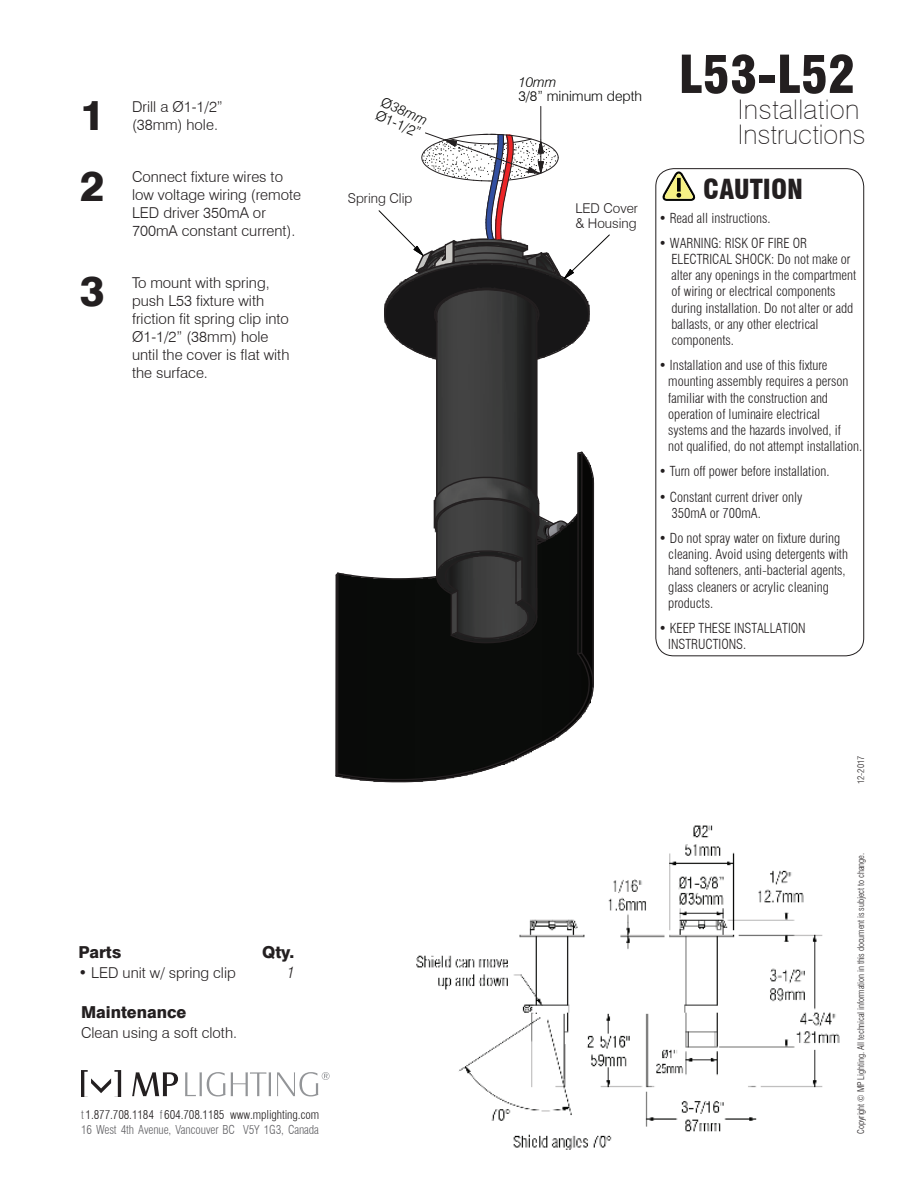
<style>
.page{position:relative;width:918px;height:1188px;background:#fff}
.page>*{position:absolute;margin:0;border:0;box-sizing:border-box;transform-origin:0 0}
.t1{font:900 condensed 51px "Swiss 721 BT";color:#231f20}
.t2{font:800 42px/70.5px "Swiss 721 BT";color:#231f20}
.t3{font:100 27px/25.7px "Swiss 721 BT";letter-spacing:.005em;color:#231f20}
.t4{font:900 condensed 27px "Swiss 721 BT";color:#231f20}
.t5{font:800 16.5px "Swiss 721 BT";color:#231f20}
.t6{font:300 15px/18px "Swiss 721 BT";color:#231f20}
.t7{font:italic 300 condensed 15px "Swiss 721 BT";color:#231f20}
.t8{font:300 14.1px/14.1px "Swiss 721 BT";color:#050504}
.t9{font:italic 300 14.1px "Swiss 721 BT";color:#050504}
.t10{font:300 condensed 13.5px/16.2px "Swiss 721 BT";color:#231f20}
.t11{font:300 13.5px/15px "Swiss 721 BT";color:#231f20}
.t12{font:300 condensed 12px/15px "Swiss 721 BT";letter-spacing:-.01em;color:#231f20}
.t13{font:300 condensed 9px "Swiss 721 BT";letter-spacing:-.01em;color:#231f20}
.s1{font-style:italic}
.s2{color:#636366}
</style>
<div class="page">
<svg style="left:185px;top:1072px;width:86px;height:24px"></svg>
<svg style="left:277px;top:1072px;width:53px;height:24px"></svg>
<svg style="left:132px;top:1072px;width:46px;height:24px"></svg>
<svg style="left:81px;top:1070px;width:40px;height:27px"></svg>
<svg style="left:662px;top:171px;width:33px;height:30px"></svg>
<div style="left:656px;top:168px;width:208px;height:488px;border:1px solid #231f20;border-radius:18px"></div>
<img style="left:416px;top:825px;width:424px;height:325px">
<div style="left:339px;top:644px;width:253px;height:7px;background:#0a0c0a"></div>
<hr style="left:337px;top:573px;width:2px;height:201px;background:#231f20">
<hr style="left:577px;top:453px;width:2px;height:201px;background:#231f20">
<hr style="left:335px;top:575px;width:2px;height:201px;background:#231f20">
<svg style="left:335px;top:651px;width:259px;height:132px;background:#2d2e2d"></svg>
<hr style="left:581px;top:452px;width:2px;height:201px;background:#231f20">
<hr style="left:592px;top:483px;width:2px;height:201px;background:#231f20">
<hr style="left:541px;top:106px;width:1px;height:34px;background:#231f20">
<svg style="left:335px;top:132px;width:275px;height:512px"></svg>
<h2 class="t2" style="left:80px;top:84px;width:26px">1<br>2</h2>
<h2 class="t2" style="left:80px;top:260px;width:26px">3</h2>
<p class="t6" style="left:132px;top:99px;width:92px">Drill a Ø1-1/2” (38mm) hole.</p>
<p class="t6" style="left:132px;top:169px;width:171px">Connect fixture wires to low voltage wiring (remote<br>LED driver 350mA or<br>700mA constant current).</p>
<p class="t6" style="left:132px;top:275px;width:159px">To mount with spring, push L53 fixture with friction fit spring clip into<br>Ø1-1/2” (38mm) hole until the cover is flat with the surface.</p>
<p class="t8" style="left:384px;top:96px;width:51px;rotate:23deg">Ø<span class="s1">38mm<br></span>Ø1-1/2”</p>
<p class="t11" style="left:348px;top:192px;width:66px">Spring Clip</p>
<p class="t5" style="left:78px;top:945px;width:45px">Parts</p>
<p class="t5" style="left:262px;top:945px;width:34px">Qty.</p>
<p class="t7" style="left:287px;top:967px;width:9px">1</p>
<p class="t6" style="left:78px;top:963px;width:159px">• LED unit w/ spring clip</p>
<p class="t5" style="left:81px;top:1006px;width:107px">Maintenance</p>
<p class="t6" style="left:81px;top:1025px;width:158px">Clean using a soft cloth.</p>
<p class="t12" style="left:81px;top:1108px;width:240px"><span class="s2">t</span> 1.877.708.1184 <span class="s2">f</span> 604.708.1185 www.mplighting.com<br><span class="s2">16 West 4th Avenue, Vancouver BC V5Y 1G3, Canada</span></p>
<p class="t9" style="left:518px;top:77px;width:40px">10mm</p>
<p class="t8" style="left:518px;top:90px;width:125px">3/8” minimum depth</p>
<p class="t11" style="left:575px;top:202px;width:64px">LED Cover &amp; Housing</p>
<h1 class="t1" style="left:679px;top:54px;width:178px">L53-L52</h1>
<h3 class="t3" style="left:738px;top:99px;width:129px">Installation<br>Instructions</h3>
<h3 class="t4" style="left:703px;top:178px;width:101px">CAUTION</h3>
<p class="t10" style="left:659px;top:210px;width:113px">• Read all instructions.</p>
<p class="t10" style="left:671px;top:235px;width:186px;text-indent:-13px">• WARNING: RISK OF FIRE OR<br>ELECTRICAL SHOCK: Do not make or alter any openings in the compartment of wiring or electrical components during installation. Do not alter or add ballasts, or any other electrical components.</p>
<p class="t10" style="left:668px;top:357px;width:195px;text-indent:-9px">• Installation and use of this fixture mounting assembly requires a person familiar with the construction and operation of luminaire electrical systems and the hazards involved, if<br>not qualified, do not attempt installation.</p>
<p class="t10" style="left:659px;top:463px;width:172px">• Turn off power before installation.</p>
<p class="t10" style="left:671px;top:489px;width:132px;text-indent:-13px">• Constant current driver only<br>350mA or 700mA.</p>
<p class="t10" style="left:668px;top:530px;width:181px;text-indent:-9px">• Do not spray water on fixture during cleaning. Avoid using detergents with hand softeners, anti-bacterial agents, glass cleaners or acrylic cleaning products.</p>
<p class="t10" style="left:668px;top:620px;width:139px;text-indent:-9px">• KEEP THESE INSTALLATION<br>INSTRUCTIONS.</p>
<p class="t13" style="left:857px;top:784px;width:29px;rotate:-90deg">12-2017</p>
<p class="t13" style="left:855px;top:1134px;width:282px;rotate:-90deg">Copyright © MP Lighting. All technical information in this document is subject to change.</p>
</div>
